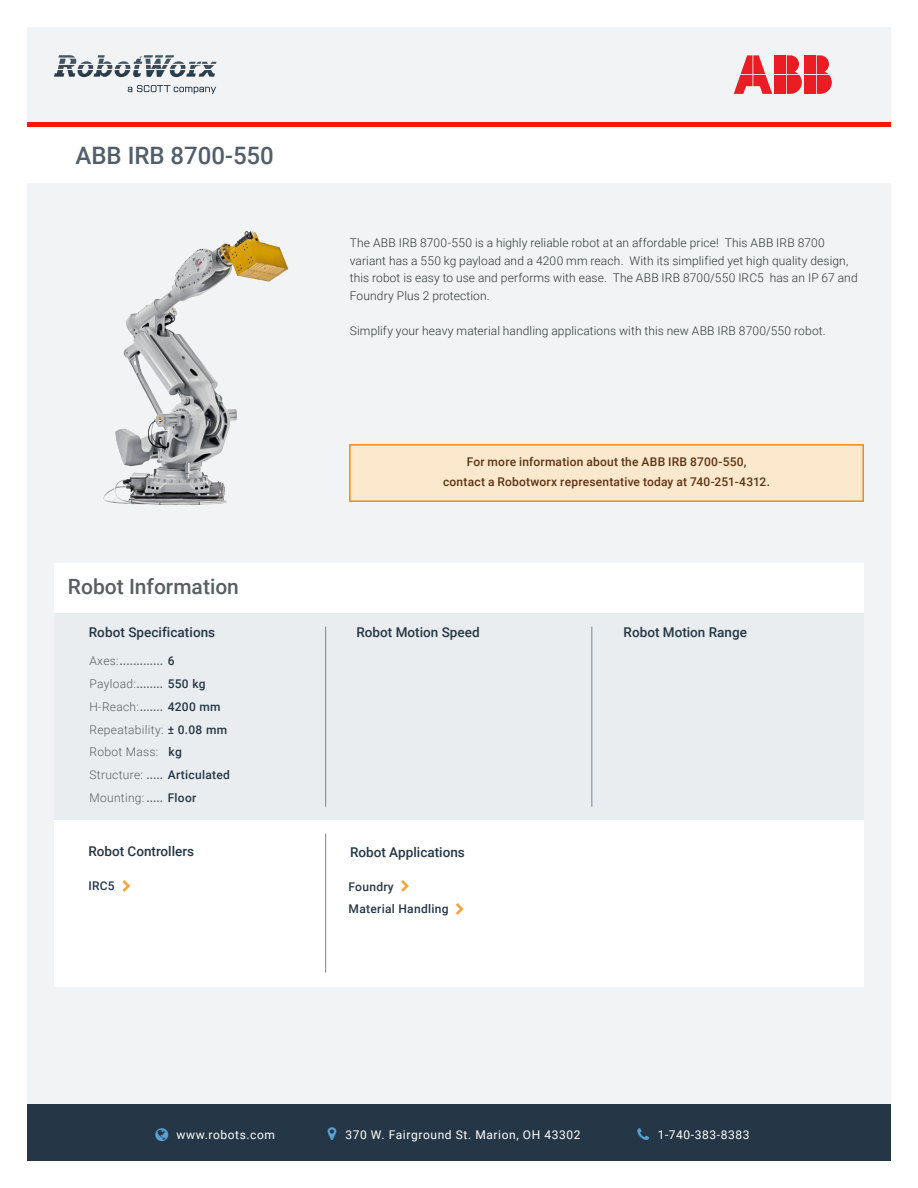
<style>
.page{position:relative;width:918px;height:1188px;background:#fff}
.page>*{position:absolute;margin:0;border:0;box-sizing:border-box;transform-origin:0 0}
.t1{font:500 24px "Roboto";color:#515f6b}
.t2{font:500 21px "Roboto";color:#595e61}
.t3{font:500 13.5px "Roboto";color:#253746}
.t4{font:300 12px/17.7px "Roboto";letter-spacing:.01em;color:#30363a}
.t5{font:300 12px/22.8px "Roboto";letter-spacing:.025em;color:#595e61}
.t6{font:500 12px/19.8px "Roboto";letter-spacing:.015em;color:#5e3311;text-align:center}
.t7{font:12px "Roboto";letter-spacing:.05em;color:#fff}
.t8{font:500 12px/22.8px "Roboto";letter-spacing:.025em;color:#253746}
.s1{font-weight:500}
.s2{font-weight:500;color:#253746}
</style>
<div class="page">
<div style="left:27px;top:27px;width:864px;height:1134px;background:#f1f3f4"></div>
<div style="left:54px;top:563px;width:810px;height:50px;background:#fff"></div>
<div style="left:54px;top:613px;width:810px;height:207px;background:#eaedef"></div>
<div style="left:54px;top:820px;width:810px;height:166px;background:#fff"></div>
<hr style="left:325px;top:627px;width:1px;height:180px;background:#768692">
<hr style="left:325px;top:834px;width:1px;height:139px;background:#768692">
<hr style="left:592px;top:627px;width:1px;height:180px;background:#768692">
<div style="left:27px;top:127px;width:864px;height:56px;background:#fff"></div>
<div style="left:27px;top:1105px;width:864px;height:56px;background:#253746"></div>
<img style="left:103px;top:231px;width:186px;height:274px">
<svg style="left:349px;top:444px;width:515px;height:58px"></svg>
<svg style="left:128px;top:85px;width:88px;height:9px"></svg>
<svg style="left:54px;top:55px;width:162px;height:22px"></svg>
<svg style="left:734px;top:55px;width:38px;height:39px"></svg>
<div style="left:775px;top:55px;width:11px;height:19px;background:#ec1c24"></div>
<svg style="left:787px;top:55px;width:15px;height:39px"></svg>
<div style="left:775px;top:75px;width:11px;height:19px;background:#ec1c24"></div>
<div style="left:805px;top:55px;width:11px;height:19px;background:#ec1c24"></div>
<svg style="left:817px;top:55px;width:15px;height:39px"></svg>
<div style="left:805px;top:75px;width:11px;height:19px;background:#ec1c24"></div>
<div style="left:27px;top:122px;width:864px;height:5px;background:#ff1500"></div>
<h1 class="t1" style="left:76px;top:138px;width:200px">ABB IRB 8700-550</h1>
<h2 class="t2" style="left:68px;top:572px;width:173px">Robot Information</h2>
<p class="t3" style="left:89px;top:623px;width:128px">Robot Specifications</p>
<p class="t5" style="left:89px;top:649px;width:142px">Axes:<span class="s1">.............</span> <span class="s2">6<br></span>Payload:<span class="s1">........</span> <span class="s2">550 kg<br></span>H-Reach:<span class="s1">.......</span> <span class="s2">4200 mm<br></span>Repeatability: <span class="s2">± 0.08 mm<br></span>Robot Mass: <span class="s2">kg<br></span>Structure: <span class="s1">.....</span> <span class="s2">Articulated<br></span>Mounting: <span class="s1">.....</span> <span class="s2">Floor</span></p>
<p class="t3" style="left:88px;top:842px;width:107px">Robot Controllers</p>
<p class="t8" style="left:88px;top:874px;width:28px">IRC5</p>
<p class="t4" style="left:350px;top:233px;width:509px">The ABB IRB 8700-550 is a highly reliable robot at an affordable price! This ABB IRB 8700 variant has a 550 kg payload and a 4200 mm reach. With its simplified yet high quality design, this robot is easy to use and performs with ease. The ABB IRB 8700/550 IRC5 has an IP 67 and Foundry Plus 2 protection.</p>
<p class="t4" style="left:350px;top:322px;width:477px">Simplify your heavy material handling applications with this new ABB IRB 8700/550 robot.</p>
<p class="t6" style="left:443px;top:452px;width:328px">For more information about the ABB IRB 8700-550,<br>contact a Robotworx representative today at 740-251-4312.</p>
<p class="t3" style="left:357px;top:623px;width:125px">Robot Motion Speed</p>
<p class="t3" style="left:624px;top:623px;width:125px">Robot Motion Range</p>
<p class="t3" style="left:350px;top:842px;width:116px">Robot Applications</p>
<p class="t8" style="left:349px;top:874px;width:102px">Foundry<br>Material Handling</p>
<p class="t7" style="left:177px;top:1126px;width:100px">www.robots.com</p>
<p class="t7" style="left:345px;top:1126px;width:237px">370 W. Fairground St. Marion, OH 43302</p>
<p class="t7" style="left:658px;top:1126px;width:93px">1-740-383-8383</p>
</div>
